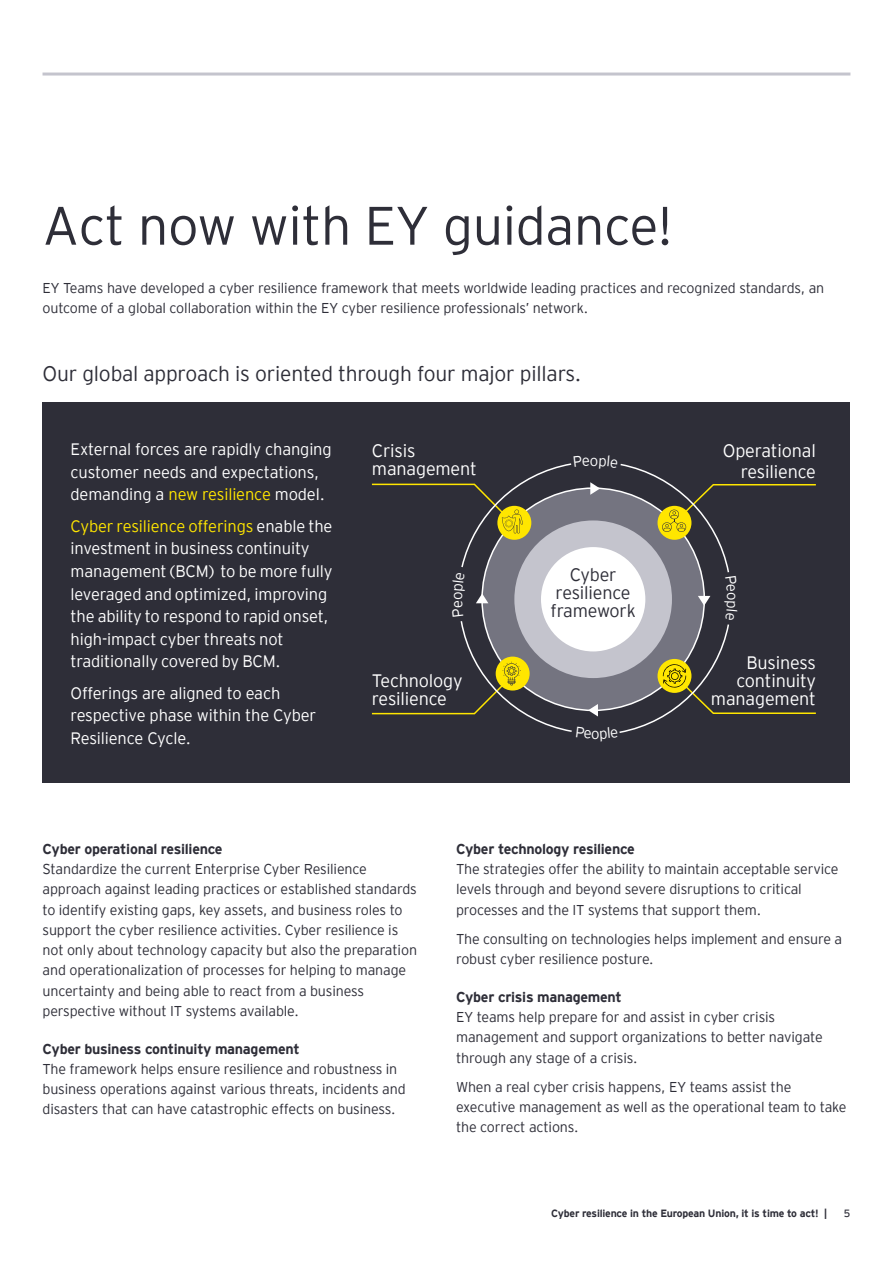
<style>
.page{position:relative;width:893px;height:1263px;background:#fff}
.page>*{position:absolute;margin:0;border:0;box-sizing:border-box;transform-origin:0 0}
.t1{font:300 54px "EY Interstate";letter-spacing:-.01em;color:#2e2e38}
.t2{font:300 21px "EY Interstate";letter-spacing:-.01em;color:#2e2e38}
.t3{font:300 18px/18px "EY Interstate";letter-spacing:-.01em;color:#fff}
.t4{font:300 18px/18px "EY Interstate";letter-spacing:-.01em;color:#2e2e38;text-align:center}
.t5{font:300 16.5px/22.5px "EY Interstate";letter-spacing:-.01em;color:#fff}
.t6{font:300 14.25px/20.2px "EY Interstate";letter-spacing:-.01em;color:#2e2e38}
.t7{font:700 14.25px "EY Interstate";letter-spacing:-.02em;color:#2e2e38}
.t8{font:700 10.5px "EY Interstate";letter-spacing:-.02em;color:#2e2e38}
.t9{font:10.5px "EY Interstate";color:#2e2e38}
.s1{color:#ffe600}
</style>
<div class="page">
<hr style="left:43px;top:73px;width:807px;height:3px;background:#c4c4cd">
<div style="left:43px;top:403px;width:807px;height:380px;background:#2e2e38"></div>
<svg style="left:371px;top:463px;width:445px;height:270px"></svg>
<h1 class="t1" style="left:43px;top:187px;width:631px">Act now with EY guidance!</h1>
<p class="t6" style="left:43px;top:277px;width:783px">EY Teams have developed a cyber resilience framework that meets worldwide leading practices and recognized standards, an outcome of a global collaboration within the EY cyber resilience professionals’ network.</p>
<h2 class="t2" style="left:43px;top:359px;width:540px">Our global approach is oriented through four major pillars.</h2>
<p class="t5" style="left:71px;top:437px;width:263px">External forces are rapidly changing customer needs and expectations, demanding a <span class="s1">new resilience</span> model.</p>
<p class="t5" style="left:71px;top:514px;width:263px"><span class="s1">Cyber resilience offerings</span> enable the investment in business continuity management (BCM) to be more fully leveraged and optimized, improving the ability to respond to rapid onset, high-impact cyber threats not traditionally covered by BCM.</p>
<p class="t5" style="left:71px;top:680px;width:247px">Offerings are aligned to each respective phase within the Cyber<br>Resilience Cycle.</p>
<p class="t3" style="left:372px;top:440px;width:106px">Crisis management</p>
<p class="t3" style="left:372px;top:670px;width:92px">Technology resilience</p>
<p class="t4" style="left:550px;top:564px;width:87px">Cyber resilience framework</p>
<p class="t3" style="left:723px;top:439px;width:94px;line-height:21px;text-align:right">Operational resilience</p>
<p class="t3" style="left:711px;top:652px;width:106px;text-align:right">Business continuity management</p>
<p class="t7" style="left:43px;top:838px;width:182px">Cyber operational resilience</p>
<p class="t6" style="left:43px;top:858px;width:376px">Standardize the current Enterprise Cyber Resilience approach against leading practices or established standards to identify existing gaps, key assets, and business roles to support the cyber resilience activities. Cyber resilience is not only about technology capacity but also the preparation and operationalization of processes for helping to manage uncertainty and being able to react from a business perspective without IT systems available.</p>
<p class="t7" style="left:43px;top:1038px;width:259px">Cyber business continuity management</p>
<p class="t6" style="left:43px;top:1058px;width:365px">The framework helps ensure resilience and robustness in business operations against various threats, incidents and disasters that can have catastrophic effects on business.</p>
<p class="t7" style="left:456px;top:838px;width:180px">Cyber technology resilience</p>
<p class="t6" style="left:456px;top:858px;width:384px">The strategies offer the ability to maintain acceptable service levels through and beyond severe disruptions to critical processes and the IT systems that support them.</p>
<p class="t6" style="left:456px;top:928px;width:388px">The consulting on technologies helps implement and ensure a robust cyber resilience posture.</p>
<p class="t7" style="left:456px;top:986px;width:167px">Cyber crisis management</p>
<p class="t6" style="left:456px;top:1006px;width:368px">EY teams help prepare for and assist in cyber crisis management and support organizations to better navigate through any stage of a crisis.</p>
<p class="t6" style="left:456px;top:1076px;width:392px">When a real cyber crisis happens, EY teams assist the executive management as well as the operational team to take the correct actions.</p>
<p class="t8" style="left:551px;top:1206px;width:277px">Cyber resilience in the European Union, it is time to act! |</p>
<p class="t9" style="left:844px;top:1206px;width:8px">5</p>
</div>
